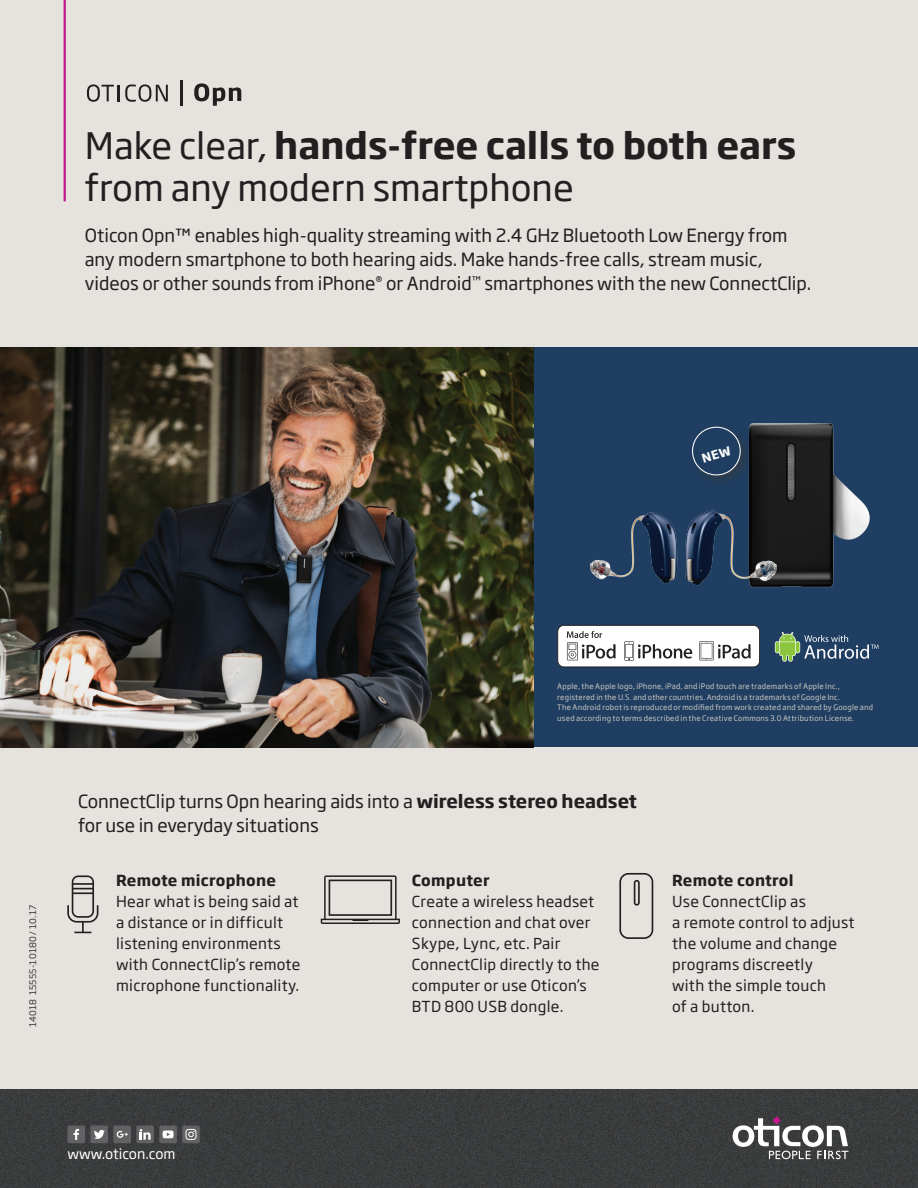
<style>
.page{position:relative;width:918px;height:1188px;background:#e6e2de}
.page>*{position:absolute;margin:0;border:0;box-sizing:border-box;transform-origin:0 0}
.t1{font:36px/42px "Soho Gothic Pro";color:#231f20}
.t2{font:18px/24px "Soho Gothic Pro";color:#231f20}
.t3{font:15px/21px "Soho Gothic Pro";letter-spacing:.02em;color:#231f20}
.t4{font:700 15px "Soho Gothic Pro";letter-spacing:.02em;color:#231f20}
.t5{font:14.1px "Soho Gothic Pro";color:#fff}
.t6{font:9px "Soho Gothic Pro";letter-spacing:.02em;color:#3a3b3c}
.t7{font:7.5px/10.5px "Soho Gothic Pro";letter-spacing:.025em;color:#c9c7c2}
.s1{font-weight:700}
</style>
<div class="page">
<div style="left:533px;top:347px;width:385px;height:400px;background:#1f3e61"></div>
<svg style="left:87px;top:84px;width:81px;height:18px"></svg>
<hr style="left:181px;top:80px;width:2px;height:26px;background:#231f20">
<svg style="left:194px;top:83px;width:47px;height:23px"></svg>
<hr style="left:64px;top:0;width:2px;height:201px;background:#c5168c">
<img style="left:0;top:347px;width:533px;height:400px">
<svg style="left:67px;top:875px;width:31px;height:58px"></svg>
<svg style="left:321px;top:875px;width:79px;height:49px"></svg>
<svg style="left:619px;top:873px;width:34px;height:66px"></svg>
<svg style="left:557px;top:625px;width:203px;height:42px;background:#dcdbdc"></svg>
<svg style="left:775px;top:632px;width:104px;height:30px"></svg>
<img style="left:748px;top:423px;width:122px;height:165px">
<img style="left:589px;top:492px;width:208px;height:96px">
<div style="left:688px;top:423px;width:65px;height:64px;background:#3a3b3c;opacity:.6"></div>
<img style="left:0;top:1089px;width:918px;height:99px">
<div style="left:159px;top:1126px;width:18px;height:17px;background:#626265;border-radius:2px"></div>
<svg style="left:163px;top:1130px;width:11px;height:8px"></svg>
<div style="left:136px;top:1126px;width:18px;height:17px;background:#626265;border-radius:2px"></div>
<svg style="left:140px;top:1129px;width:11px;height:11px"></svg>
<div style="left:90px;top:1126px;width:18px;height:17px;background:#626265;border-radius:2px"></div>
<svg style="left:94px;top:1130px;width:11px;height:9px"></svg>
<div style="left:68px;top:1126px;width:17px;height:17px;background:#626265;border-radius:2px"></div>
<svg style="left:73px;top:1129px;width:6px;height:11px"></svg>
<div style="left:182px;top:1126px;width:18px;height:17px;background:#626265;border-radius:2px"></div>
<svg style="left:186px;top:1129px;width:11px;height:11px"></svg>
<div style="left:113px;top:1126px;width:18px;height:17px;background:#626265;border-radius:2px"></div>
<svg style="left:117px;top:1131px;width:11px;height:7px"></svg>
<svg style="left:733px;top:1116px;width:115px;height:43px;background:#767577"></svg>
<svg style="left:689px;top:424px;width:55px;height:54px"></svg>
<h1 class="t1" style="left:85px;top:123px;width:713px">Make clear, <span class="s1">hands-free calls to both ears </span>from any modern smartphone</h1>
<p class="t2" style="left:85px;top:222px;width:728px">Oticon Opn™ enables high-quality streaming with 2.4 GHz Bluetooth Low Energy from any modern smartphone to both hearing aids. Make hands-free calls, stream music, videos or other sounds from iPhone<sup>®</sup> or Android<sup>™</sup> smartphones with the new ConnectClip.</p>
<p class="t6" style="left:26px;top:1027px;width:124px;rotate:-90deg">14018 15555-10180 / 10.17</p>
<p class="t7" style="left:557px;top:681px;width:317px">Apple, the Apple logo, iPhone, iPad, and iPod touch are trademarks of Apple Inc., registered in the U.S. and other countries. Android is a trademarks of Google Inc.<br>The Android robot is reproduced or modified from work created and shared by Google and used according to terms described in the Creative Commons 3.0 Attribution License.</p>
<p class="t2" style="left:78px;top:789px;width:560px">ConnectClip turns Opn hearing aids into a <span class="s1">wireless stereo headset </span>for use in everyday situations</p>
<p class="t4" style="left:116px;top:869px;width:162px">Remote microphone</p>
<p class="t3" style="left:116px;top:890px;width:186px">Hear what is being said at a distance or in difficult listening environments with ConnectClip’s remote microphone functionality.</p>
<p class="t4" style="left:412px;top:869px;width:79px">Computer</p>
<p class="t3" style="left:412px;top:890px;width:189px">Create a wireless headset connection and chat over<br>Skype, Lync, etc. Pair<br>ConnectClip directly to the computer or use Oticon’s<br>BTD 800 USB dongle.</p>
<p class="t4" style="left:672px;top:869px;width:123px">Remote control</p>
<p class="t3" style="left:672px;top:890px;width:184px">Use ConnectClip as<br>a remote control to adjust the volume and change programs discreetly<br>with the simple touch<br>of a button.</p>
<p class="t5" style="left:68px;top:1143px;width:110px">www.oticon.com</p>
</div>
